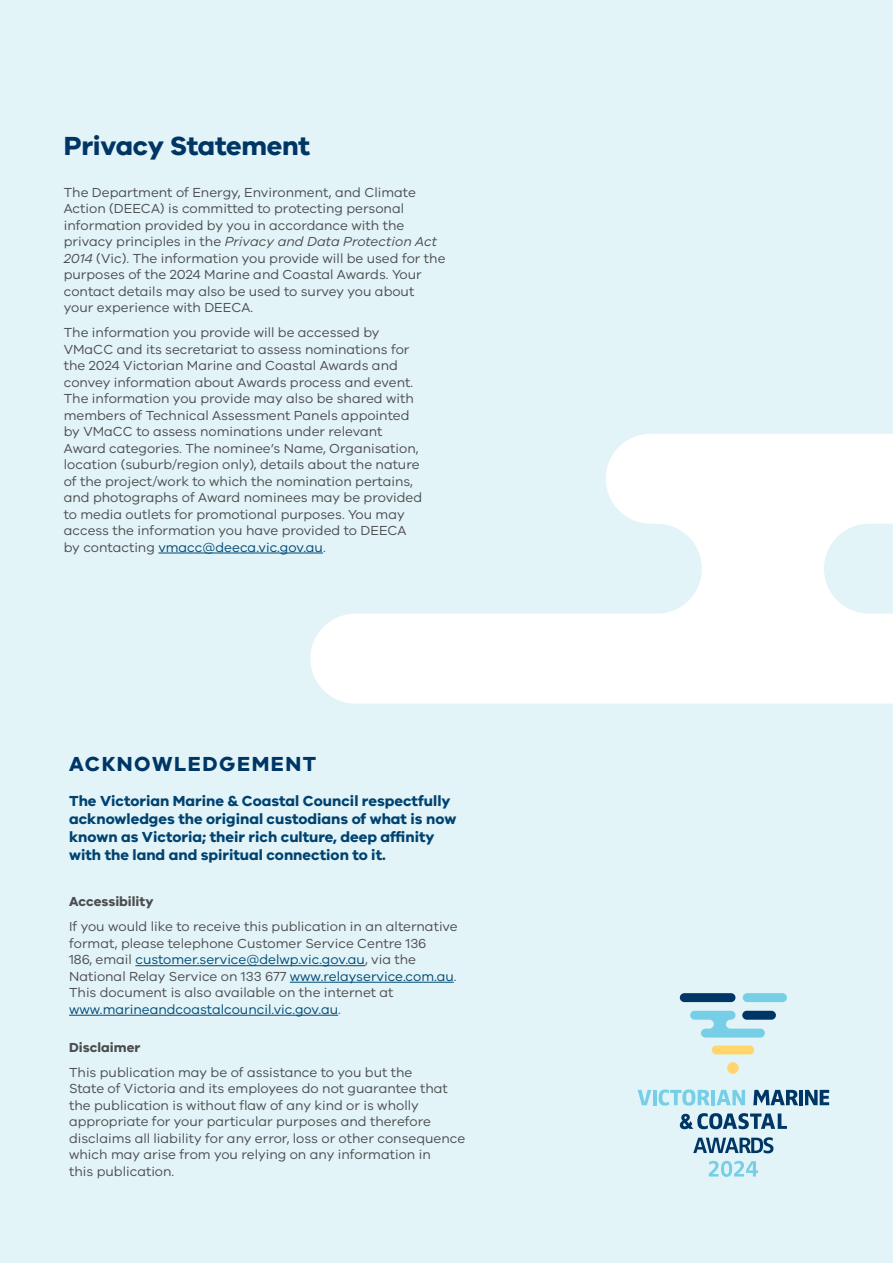
<style>
.page{position:relative;width:893px;height:1263px;background:#e2f4f8}
.page>*{position:absolute;margin:0;border:0;box-sizing:border-box;transform-origin:0 0}
.t1{font:700 27px "VIC";letter-spacing:-.01em;color:#003665}
.t2{font:700 21px "VIC";letter-spacing:.07em;color:#003665}
.t3{font:700 15px/18px "VIC";color:#004270}
.t4{font:13.5px/16.5px "VIC";color:#4d4d4f}
.t5{font:700 13.5px "VIC";color:#4d4d4f}
.s1{font-style:italic}
.s2{color:#004976}
</style>
<div class="page">
<div style="left:742px;top:1011px;width:34px;height:9px;background:#003665;border-radius:4px"></div>
<div style="left:743px;top:993px;width:44px;height:9px;background:#76cfe7;border-radius:4px"></div>
<div style="left:680px;top:993px;width:55px;height:9px;background:#003665;border-radius:4px"></div>
<div style="left:712px;top:1045px;width:42px;height:9px;background:#ffd56c;border-radius:4px"></div>
<svg style="left:690px;top:1011px;width:75px;height:26px"></svg>
<div style="left:727px;top:1062px;width:12px;height:12px;background:#ffd56c;border-radius:50%"></div>
<svg style="left:638px;top:1090px;width:13px;height:15px"></svg>
<hr style="left:653px;top:1090px;width:3px;height:15px;background:#76cfe7">
<svg style="left:659px;top:1089px;width:51px;height:16px"></svg>
<hr style="left:711px;top:1090px;width:4px;height:15px;background:#76cfe7">
<svg style="left:716px;top:1090px;width:29px;height:15px"></svg>
<svg style="left:753px;top:1090px;width:45px;height:15px"></svg>
<hr style="left:799px;top:1090px;width:4px;height:15px;background:#003665">
<svg style="left:805px;top:1090px;width:24px;height:15px"></svg>
<svg style="left:709px;top:1161px;width:49px;height:16px"></svg>
<svg style="left:693px;top:1137px;width:80px;height:16px"></svg>
<svg style="left:680px;top:1113px;width:107px;height:16px"></svg>
<svg style="left:310px;top:434px;width:583px;height:269px;fill:#fff"></svg>
<hr style="left:158px;top:553px;width:165px;height:1px;background:#004976">
<hr style="left:135px;top:965px;width:230px;height:1px;background:#004976">
<hr style="left:290px;top:982px;width:164px;height:1px;background:#004976">
<hr style="left:69px;top:1015px;width:269px;height:1px;background:#004976">
<h1 class="t1" style="left:64px;top:129px;width:248px">Privacy Statement</h1>
<p class="t4" style="left:64px;top:183px;width:383px">The Department of Energy, Environment, and Climate Action (DEECA) is committed to protecting personal information provided by you in accordance with the privacy principles in the <span class="s1">Privacy and Data Protection Act 2014</span> (Vic). The information you provide will be used for the purposes of the 2024 Marine and Coastal Awards. Your contact details may also be used to survey you about your experience with DEECA.</p>
<p class="t4" style="left:64px;top:324px;width:360px">The information you provide will be accessed by VMaCC and its secretariat to assess nominations for the 2024 Victorian Marine and Coastal Awards and convey information about Awards process and event.<br>The information you provide may also be shared with members of Technical Assessment Panels appointed by VMaCC to assess nominations under relevant Award categories. The nominee’s Name, Organisation, location (suburb/region only), details about the nature of the project/work to which the nomination pertains, and photographs of Award nominees may be provided to media outlets for promotional purposes. You may access the information you have provided to DEECA by contacting <span class="s2">vmacc@deeca.vic.gov.au</span>.</p>
<h2 class="t2" style="left:69px;top:751px;width:248px">ACKNOWLEDGEMENT</h2>
<p class="t3" style="left:69px;top:791px;width:389px">The Victorian Marine &amp; Coastal Council respectfully acknowledges the original custodians of what is now known as Victoria; their rich culture, deep affinity with the land and spiritual connection to it.</p>
<p class="t5" style="left:69px;top:893px;width:86px">Accessibility</p>
<p class="t4" style="left:69px;top:918px;width:390px">If you would like to receive this publication in an alternative format, please telephone Customer Service Centre 136<br>186, email <span class="s2">customer.service@delwp.vic.gov.au</span>, via the National Relay Service on 133 677 <span class="s2">www.relayservice.com.au</span>.<br>This document is also available on the internet at <span class="s2">www.marineandcoastalcouncil.vic.gov.au</span>.</p>
<p class="t5" style="left:69px;top:1039px;width:73px">Disclaimer</p>
<p class="t4" style="left:69px;top:1063px;width:398px">This publication may be of assistance to you but the<br>State of Victoria and its employees do not guarantee that the publication is without flaw of any kind or is wholly appropriate for your particular purposes and therefore disclaims all liability for any error, loss or other consequence which may arise from you relying on any information in<br>this publication.</p>
</div>
